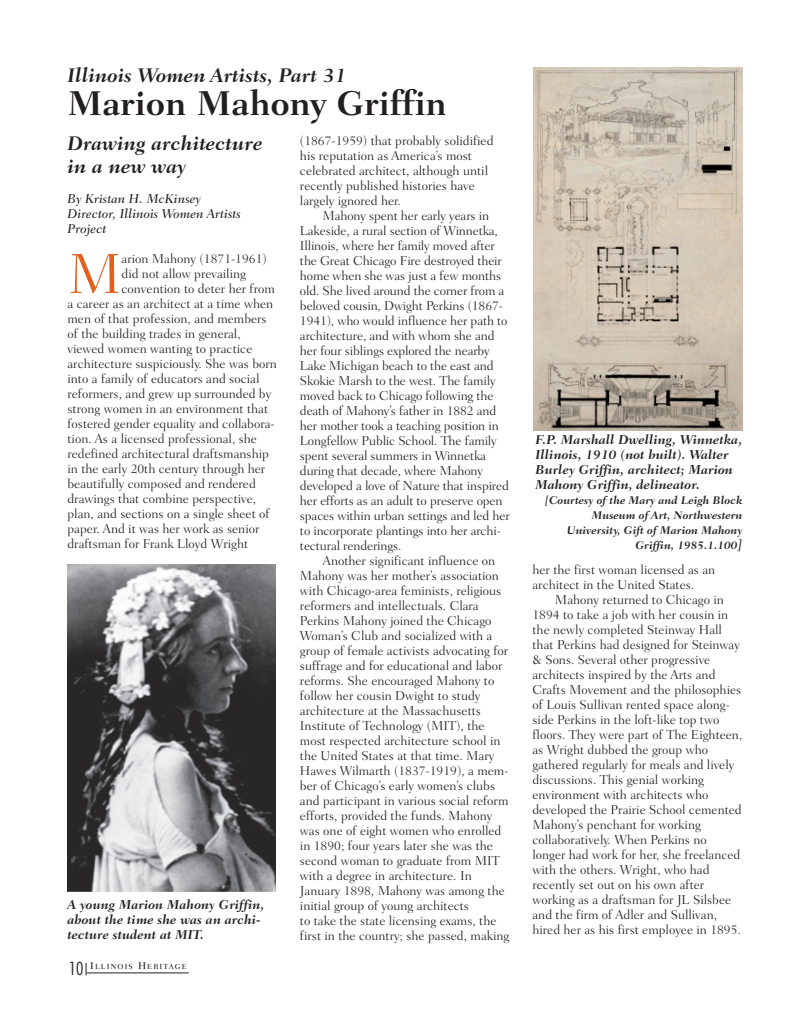
<style>
.page{position:relative;width:810px;height:1035px;background:#fff}
.page>*{position:absolute;margin:0;border:0;box-sizing:border-box;transform-origin:0 0}
.t1{font:300 57.38px "Fairfield LH";color:#e1601e}
.t2{font:700 35px "Fairfield LH";color:#231f20}
.t3{font:italic 700 20px/22.5px "Fairfield LH";color:#231f20}
.t4{font:300 13.12px/15px "Fairfield LH";color:#231f20}
.t5{font:italic 700 13.12px/15px "Fairfield LH";color:#231f20}
.t6{font:italic 500 13.12px/15px "Fairfield LH";color:#231f20}
.t7{font:italic 700 11.25px/15px "Fairfield LH";color:#231f20;text-align:right}
.t8{font:500 7.5px "Fairfield LH";letter-spacing:.145em;color:#231f20}
.s1{font-family:"Futura";font-weight:300;font-stretch:condensed;font-size:17.5px}
.s2{font-size:10px}
.s3{font-size:13.12px}
</style>
<div class="page">
<img style="left:533px;top:68px;width:209px;height:363px">
<img style="left:67px;top:565px;width:208px;height:326px">
<hr style="left:87px;top:973px;width:102px;height:1px;background:#231f20">
<svg style="left:86px;top:963px;width:1px;height:12px"></svg>
<h3 class="t3" style="left:68px;top:66px;width:281px">Illinois Women Artists, Part 31</h3>
<h2 class="t2" style="left:68px;top:89px;width:380px">Marion Mahony Griffin</h2>
<h3 class="t3" style="left:67px;top:134px;width:197px">Drawing architecture in a new way</h3>
<p class="t6" style="left:67px;top:192px;width:175px">By Kristan H. McKinsey<br>Director, Illinois Women Artists<br>Project</p>
<h1 class="t1" style="left:67px;top:251px;width:56px">M</h1>
<p class="t4" style="left:122px;top:252px;width:147px">arion Mahony (1871-1961)</p>
<p class="t4" style="left:122px;top:267px;width:126px">did not allow prevailing</p>
<p class="t4" style="left:122px;top:282px;width:155px">convention to deter her from</p>
<p class="t4" style="left:67px;top:297px;width:207px">a career as an architect at a time when</p>
<p class="t4" style="left:67px;top:312px;width:201px">men of that profession, and members</p>
<p class="t4" style="left:67px;top:327px;width:175px">of the building trades in general,</p>
<p class="t4" style="left:67px;top:342px;width:186px">viewed women wanting to practice</p>
<p class="t4" style="left:67px;top:357px;width:211px">architecture suspiciously. She was born</p>
<p class="t4" style="left:67px;top:372px;width:193px">into a family of educators and social</p>
<p class="t4" style="left:67px;top:387px;width:205px">reformers, and grew up surrounded by</p>
<p class="t4" style="left:67px;top:402px;width:202px">strong women in an environment that</p>
<p class="t4" style="left:67px;top:417px;width:209px">fostered gender equality and collabora-</p>
<p class="t4" style="left:67px;top:432px;width:191px">tion. As a licensed professional, she</p>
<p class="t4" style="left:67px;top:447px;width:203px">redefined architectural draftsmanship</p>
<p class="t4" style="left:67px;top:462px;width:199px">in the early 20th century through her</p>
<p class="t4" style="left:67px;top:477px;width:190px">beautifully composed and rendered</p>
<p class="t4" style="left:67px;top:492px;width:190px">drawings that combine perspective,</p>
<p class="t4" style="left:67px;top:507px;width:204px">plan, and sections on a single sheet of</p>
<p class="t4" style="left:67px;top:522px;width:193px">paper. And it was her work as senior</p>
<p class="t4" style="left:67px;top:537px;width:182px">draftsman for Frank Lloyd Wright</p>
<p class="t5" style="left:67px;top:898px;width:198px">A young Marion Mahony Griffin, about the time she was an archi&shy;tecture student at MIT.</p>
<p class="t8" style="left:69px;top:963px;width:120px"><span class="s1">10</span> <span class="s2">I</span>LLINOIS <span class="s2">H</span>ERITAGE</p>
<p class="t4" style="left:300px;top:134px;width:195px">(1867-1959) that probably solidified his reputation as America’s most celebrated architect, although until recently published histories have largely ignored her.</p>
<p class="t4" style="left:300px;top:209px;width:211px;text-indent:23px">Mahony spent her early years in Lakeside, a rural section of Winnetka, Illinois, where her family moved after the Great Chicago Fire destroyed their home when she was just a few months old. She lived around the corner from a beloved cousin, Dwight Perkins (1867- 1941), who would influence her path to architecture, and with whom she and her four siblings explored the nearby Lake Michigan beach to the east and Skokie Marsh to the west. The family moved back to Chicago following the death of Mahony’s father in 1882 and her mother took a teaching position in Longfellow Public School. The family spent several summers in Winnetka during that decade, where Mahony developed a love of Nature that inspired her efforts as an adult to preserve open spaces within urban settings and led her to incorporate plantings into her archi&shy;tectural renderings.</p>
<p class="t4" style="left:300px;top:554px;width:211px;text-indent:23px">Another significant influence on Mahony was her mother’s association with Chicago-area feminists, religious reformers and intellectuals. Clara Perkins Mahony joined the Chicago Woman’s Club and socialized with a group of female activists advocating for suffrage and for educational and labor reforms. She encouraged Mahony to follow her cousin Dwight to study architecture at the Massachusetts Institute of Technology (MIT), the most respected architecture school in the United States at that time. Mary Hawes Wilmarth (1837-1919), a mem&shy;ber of Chicago’s early women’s clubs and participant in various social reform efforts, provided the funds. Mahony was one of eight women who enrolled in 1890; four years later she was the second woman to graduate from MIT with a degree in architecture. In January 1898, Mahony was among the initial group of young architects<br>to take the state licensing exams, the first in the country; she passed, making</p>
<p class="t4" style="left:532px;top:563px;width:184px">her the first woman licensed as an architect in the United States.</p>
<p class="t5" style="left:535px;top:433px;width:208px">F.P. Marshall Dwelling, Winnetka, Illinois, 1910 (not built). Walter Burley Griffin, architect; Marion Mahony Griffin, delineator.</p>
<p class="t7" style="left:545px;top:494px;width:199px">[Courtesy of the Mary and Leigh Block<br>Museum of Art, Northwestern<br>University, Gift of Marion Mahony<br>Griffin, 1985.1.100<span class="s3">]</span></p>
<p class="t4" style="left:532px;top:593px;width:211px;text-indent:23px">Mahony returned to Chicago in 1894 to take a job with her cousin in the newly completed Steinway Hall that Perkins had designed for Steinway &amp; Sons. Several other progressive architects inspired by the Arts and Crafts Movement and the philosophies of Louis Sullivan rented space along&shy;side Perkins in the loft-like top two floors. They were part of The Eighteen, as Wright dubbed the group who gathered regularly for meals and lively discussions. This genial working environment with architects who developed the Prairie School cemented Mahony’s penchant for working collaboratively. When Perkins no longer had work for her, she freelanced with the others. Wright, who had recently set out on his own after working as a draftsman for JL Silsbee and the firm of Adler and Sullivan, hired her as his first employee in 1895.</p>
</div>
